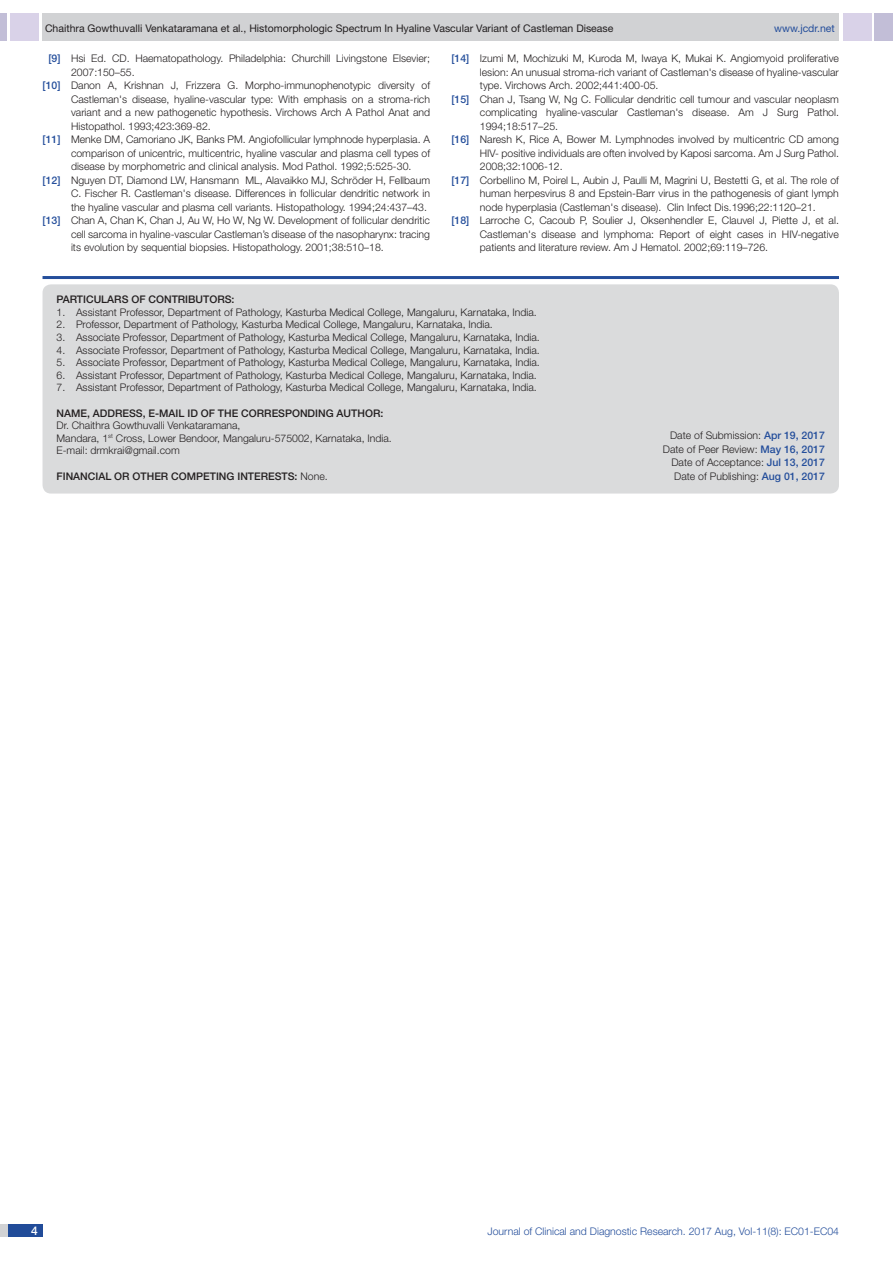
<style>
.page{position:relative;width:893px;height:1263px;background:#fff}
.page>*{position:absolute;margin:0;border:0;box-sizing:border-box;transform-origin:0 0}
.t1{font:500 12px "Helvetica Neue";color:#fff}
.Partic_Contri_Txt{font:300 10.5px "Helvetica Neue";color:#231f20}
.t2{font:10.5px "Helvetica Neue";color:#231f20}
.Partic_Contri_Head{font:500 10.5px "Helvetica Neue";color:#231f20}
.t3{font:300 10.5px "Helvetica Neue";color:#244e9b}
.t4{font:10.5px "Helvetica Neue";color:#244e9b}
.Partic_Contri_Head-2{font:300 10.5px "Helvetica Neue";color:#231f20}
.s1{font-weight:500;color:#244e9b}
.s2{font-weight:500}
</style>
<div class="page">
<div style="left:0;top:13px;width:7px;height:28px;background:#c2bed7"></div>
<div style="left:10px;top:13px;width:29px;height:28px;background:#d9d2e8"></div>
<div style="left:43px;top:13px;width:796px;height:28px;background:#d1d2d4"></div>
<div style="left:875px;top:13px;width:18px;height:28px;background:#c2bed7"></div>
<div style="left:843px;top:13px;width:29px;height:28px;background:#d9d2e8"></div>
<div style="left:0;top:1224px;width:43px;height:13px;background:#d1d2d4"></div>
<div style="left:8px;top:1224px;width:35px;height:13px;background:#214c99"></div>
<hr style="left:43px;top:276px;width:796px;height:3px;background:#244e9b">
<div style="left:43px;top:284px;width:796px;height:210px;background:#dadbdc;border-radius:9px"></div>
<p class="t2" style="left:45px;top:22px;width:570px">Chaithra Gowthuvalli Venkataramana et al., Histomorphologic Spectrum In Hyaline Vascular Variant of Castleman Disease</p>
<p class="t4" style="left:774px;top:22px;width:62px">www.jcdr.net</p>
<p class="Partic_Contri_Txt" style="left:48px;top:52px;width:383px"><span class="s1">[9]</span> Hsi Ed. CD. Haematopathology. Philadelphia: Churchill Livingstone Elsevier;</p>
<p class="Partic_Contri_Txt" style="left:71px;top:66px;width:65px">2007:150–55.</p>
<p class="Partic_Contri_Txt" style="left:43px;top:79px;width:389px"><span class="s1">[10]</span> Danon A, Krishnan J, Frizzera G. Morpho-immunophenotypic diversity of</p>
<p class="Partic_Contri_Txt" style="left:71px;top:93px;width:361px">Castleman's disease, hyaline-vascular type: With emphasis on a stroma-rich</p>
<p class="Partic_Contri_Txt" style="left:71px;top:106px;width:361px">variant and a new pathogenetic hypothesis. Virchows Arch A Pathol Anat and</p>
<p class="Partic_Contri_Txt" style="left:71px;top:120px;width:141px">Histopathol. 1993;423:369-82.</p>
<p class="Partic_Contri_Txt" style="left:43px;top:133px;width:389px"><span class="s1">[11]</span> Menke DM, Camoriano JK, Banks PM. Angiofollicular lymphnode hyperplasia. A</p>
<p class="Partic_Contri_Txt" style="left:71px;top:147px;width:361px">comparison of unicentric, multicentric, hyaline vascular and plasma cell types of</p>
<p class="Partic_Contri_Txt" style="left:71px;top:160px;width:342px">disease by morphometric and clinical analysis. Mod Pathol. 1992;5:525-30.</p>
<p class="Partic_Contri_Txt" style="left:43px;top:174px;width:389px"><span class="s1">[12]</span> Nguyen DT, Diamond LW, Hansmann ML, Alavaikko MJ, Schröder H, Fellbaum</p>
<p class="Partic_Contri_Txt" style="left:71px;top:187px;width:361px">C. Fischer R. Castleman's disease. Differences in follicular dendritic network in</p>
<p class="Partic_Contri_Txt" style="left:71px;top:201px;width:357px">the hyaline vascular and plasma cell variants. Histopathology. 1994;24:437–43.</p>
<p class="Partic_Contri_Txt" style="left:43px;top:214px;width:389px"><span class="s1">[13]</span> Chan A, Chan K, Chan J, Au W, Ho W, Ng W. Development of follicular dendritic</p>
<p class="Partic_Contri_Txt" style="left:71px;top:228px;width:361px">cell sarcoma in hyaline-vascular Castleman’s disease of the nasopharynx: tracing</p>
<p class="Partic_Contri_Txt" style="left:71px;top:241px;width:314px">its evolution by sequential biopsies. Histopathology. 2001;38:510–18.</p>
<p class="Partic_Contri_Txt" style="left:451px;top:52px;width:389px"><span class="s1">[14]</span> Izumi M, Mochizuki M, Kuroda M, Iwaya K, Mukai K. Angiomyoid proliferative</p>
<p class="Partic_Contri_Txt" style="left:480px;top:66px;width:361px">lesion: An unusual stroma-rich variant of Castleman's disease of hyaline-vascular</p>
<p class="Partic_Contri_Txt" style="left:480px;top:79px;width:180px">type. Virchows Arch. 2002;441:400-05.</p>
<p class="Partic_Contri_Txt" style="left:451px;top:93px;width:389px"><span class="s1">[15]</span> Chan J, Tsang W, Ng C. Follicular dendritic cell tumour and vascular neoplasm</p>
<p class="Partic_Contri_Txt" style="left:480px;top:106px;width:361px">complicating hyaline-vascular Castleman's disease. Am J Surg Pathol.</p>
<p class="Partic_Contri_Txt" style="left:480px;top:120px;width:80px">1994;18:517–25.</p>
<p class="Partic_Contri_Txt" style="left:451px;top:133px;width:389px"><span class="s1">[16]</span> Naresh K, Rice A, Bower M. Lymphnodes involved by multicentric CD among</p>
<p class="Partic_Contri_Txt" style="left:480px;top:147px;width:361px">HIV- positive individuals are often involved by Kaposi sarcoma. Am J Surg Pathol.</p>
<p class="Partic_Contri_Txt" style="left:480px;top:160px;width:84px">2008;32:1006-12.</p>
<p class="Partic_Contri_Txt" style="left:451px;top:174px;width:389px"><span class="s1">[17]</span> Corbellino M, Poirel L, Aubin J, Paulli M, Magrini U, Bestetti G, et al. The role of</p>
<p class="Partic_Contri_Txt" style="left:480px;top:187px;width:361px">human herpesvirus 8 and Epstein-Barr virus in the pathogenesis of giant lymph</p>
<p class="Partic_Contri_Txt" style="left:480px;top:201px;width:337px">node hyperplasia (Castleman's disease). Clin Infect Dis.1996;22:1120–21.</p>
<p class="Partic_Contri_Txt" style="left:451px;top:214px;width:389px"><span class="s1">[18]</span> Larroche C, Cacoub P, Soulier J, Oksenhendler E, Clauvel J, Piette J, et al.</p>
<p class="Partic_Contri_Txt" style="left:480px;top:228px;width:361px">Castleman's disease and lymphoma: Report of eight cases in HIV-negative</p>
<p class="Partic_Contri_Txt" style="left:480px;top:241px;width:290px">patients and literature review. Am J Hematol. 2002;69:119–726.</p>
<p class="Partic_Contri_Head" style="left:57px;top:293px;width:13px">PARTI</p>
<p class="Partic_Contri_Head" style="left:86px;top:293px;width:16px">CULAR</p>
<p class="Partic_Contri_Head" style="left:122px;top:293px;width:43px">S OF CONTRIBUTOR</p>
<p class="Partic_Contri_Head" style="left:225px;top:293px;width:11px">S:</p>
<p class="Partic_Contri_Txt" style="left:57px;top:306px;width:482px">1. Assistant Professor, Department of Pathology, Kasturba Medical College, Mangaluru, Karnataka, India.</p>
<p class="Partic_Contri_Txt" style="left:57px;top:318px;width:438px">2. Professor, Department of Pathology, Kasturba Medical College, Mangaluru, Karnataka, India.</p>
<p class="Partic_Contri_Txt" style="left:57px;top:331px;width:485px">3. Associate Professor, Department of Pathology, Kasturba Medical College, Mangaluru, Karnataka, India.</p>
<p class="Partic_Contri_Txt" style="left:57px;top:343px;width:485px">4. Associate Professor, Department of Pathology, Kasturba Medical College, Mangaluru, Karnataka, India.</p>
<p class="Partic_Contri_Txt" style="left:57px;top:356px;width:485px">5. Associate Professor, Department of Pathology, Kasturba Medical College, Mangaluru, Karnataka, India.</p>
<p class="Partic_Contri_Txt" style="left:57px;top:369px;width:482px">6. Assistant Professor, Department of Pathology, Kasturba Medical College, Mangaluru, Karnataka, India.</p>
<p class="Partic_Contri_Txt" style="left:57px;top:381px;width:482px">7. Assistant Professor, Department of Pathology, Kasturba Medical College, Mangaluru, Karnataka, India.</p>
<p class="Partic_Contri_Head" style="left:57px;top:407px;width:9px">NAME</p>
<p class="Partic_Contri_Head" style="left:87px;top:407px;width:80px">, ADDRESS, E-MAIL</p>
<p class="Partic_Contri_Head" style="left:187px;top:407px;width:39px">ID OF THE</p>
<p class="Partic_Contri_Head" style="left:241px;top:407px;width:16px">CORRE</p>
<p class="Partic_Contri_Head" style="left:278px;top:407px;width:67px">SPON DING AUTHOR</p>
<p class="Partic_Contri_Head" style="left:380px;top:407px;width:4px">:</p>
<p class="Partic_Contri_Txt" style="left:57px;top:419px;width:186px">Dr. Chaithra Gowthuvalli Venkataramana,</p>
<p class="Partic_Contri_Txt" style="left:57px;top:432px;width:337px">Mandara, 1<sup>st</sup> Cross, Lower Bendoor, Mangaluru-575002, Karnataka, India.</p>
<p class="Partic_Contri_Txt" style="left:57px;top:444px;width:125px">E-mail: drmkrai@gmail.com</p>
<p class="Partic_Contri_Head" style="left:57px;top:470px;width:85px">FINANCIAL OR OTHER</p>
<p class="Partic_Contri_Head" style="left:171px;top:470px;width:39px">COM PETIN</p>
<p class="Partic_Contri_Head" style="left:227px;top:470px;width:18px">G INTERE</p>
<p class="Partic_Contri_Head-2" style="left:275px;top:469px;width:54px"><span class="s2">STS:</span> None.</p>
<p class="Partic_Contri_Txt" style="left:670px;top:429px;width:156px">Date of Submission: <span class="s1">APR 19, 2017</span></p>
<p class="Partic_Contri_Txt" style="left:663px;top:442px;width:164px">Date of Peer Review: <span class="s1">MAY 16, 2017</span></p>
<p class="Partic_Contri_Txt" style="left:671px;top:456px;width:155px">Date of Acceptance: <span class="s1">JUL 13, 2017</span></p>
<p class="Partic_Contri_Txt" style="left:674px;top:469px;width:152px">Date of Publishing: <span class="s1">AUG 01, 2017</span></p>
<p class="t1" style="left:31px;top:1223px;width:8px">4</p>
<p class="t3" style="left:488px;top:1225px;width:353px">Journal of Clinical and Diagnostic Research. 2017 Aug, Vol-11(8): EC01-EC04</p>
</div>
